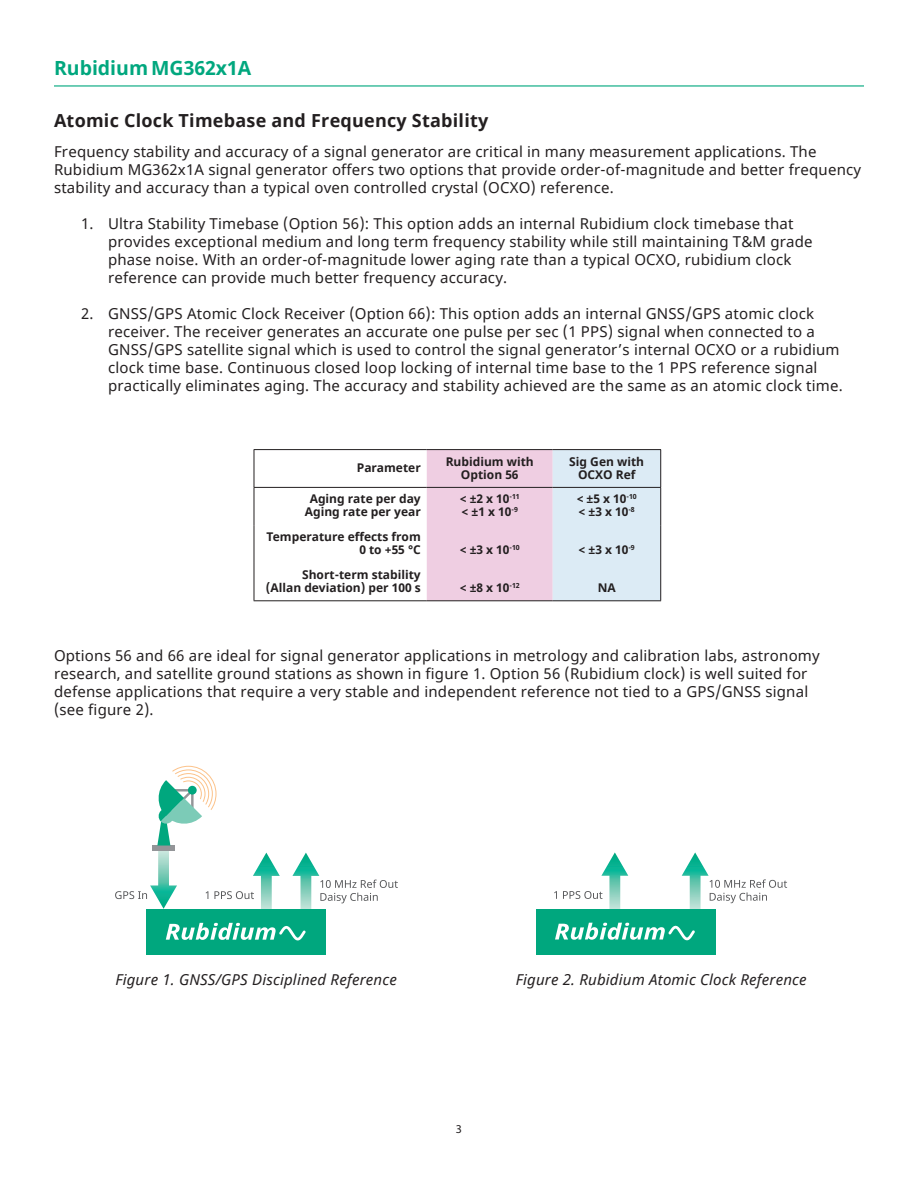
<style>
.page{position:relative;width:918px;height:1188px;background:#fff}
.page>*{position:absolute;margin:0;border:0;box-sizing:border-box;transform-origin:0 0}
.t1{font:700 19.5px "Noto Sans";color:#00a77e}
.Body_Text{font:700 18px "Noto Sans";letter-spacing:.015em;color:#231f20}
.Body_Text-2{font:15px/18px "Noto Sans";letter-spacing:.015em;color:#231f20}
.Body_Text-3{font:italic 15px "Noto Sans";letter-spacing:.015em;color:#231f20}
.t2{font:700 12px/12.8px "Noto Sans";color:#231f20;text-align:right}
.t3{font:12px "Myriad Pro";color:#231f20}
</style>
<div class="page">
<hr style="left:54px;top:85px;width:810px;height:2px;background:#00a77e">
<div style="left:146px;top:909px;width:180px;height:45px;background:#00a77e"></div>
<svg style="left:292px;top:853px;width:106px;height:56px"></svg>
<svg style="left:166px;top:923px;width:140px;height:17px"></svg>
<svg style="left:115px;top:766px;width:165px;height:143px"></svg>
<div style="left:536px;top:909px;width:179px;height:45px;background:#00a77e"></div>
<svg style="left:682px;top:852px;width:105px;height:58px"></svg>
<svg style="left:554px;top:891px;width:3px;height:8px"></svg>
<svg style="left:563px;top:852px;width:65px;height:57px"></svg>
<svg style="left:555px;top:923px;width:140px;height:17px"></svg>
<svg style="left:427px;top:450px;width:233px;height:150px"></svg>
<hr style="left:254px;top:449px;width:173px;height:1px;background:#231f20">
<hr style="left:254px;top:450px;width:1px;height:37px;background:#231f20">
<hr style="left:427px;top:449px;width:126px;height:1px;background:#231f20">
<hr style="left:553px;top:449px;width:108px;height:1px;background:#231f20">
<hr style="left:660px;top:450px;width:1px;height:37px;background:#231f20">
<hr style="left:254px;top:488px;width:1px;height:37px;background:#231f20">
<hr style="left:660px;top:488px;width:1px;height:37px;background:#231f20">
<hr style="left:254px;top:525px;width:1px;height:38px;background:#231f20">
<hr style="left:660px;top:525px;width:1px;height:38px;background:#231f20">
<hr style="left:254px;top:563px;width:1px;height:37px;background:#231f20">
<hr style="left:660px;top:563px;width:1px;height:37px;background:#231f20">
<hr style="left:254px;top:600px;width:173px;height:1px;background:#231f20">
<hr style="left:427px;top:600px;width:126px;height:1px;background:#231f20">
<hr style="left:553px;top:600px;width:108px;height:1px;background:#231f20">
<hr style="left:254px;top:487px;width:173px;height:1px;background:#231f20">
<hr style="left:427px;top:487px;width:126px;height:1px;background:#231f20">
<hr style="left:553px;top:487px;width:108px;height:1px;background:#231f20">
<p class="t1" style="left:54px;top:54px;width:199px">RubidiumMG362x1A</p>
<p class="Body_Text" style="left:54px;top:108px;width:436px">Atomic Clock Timebase and Frequency Stability</p>
<p class="Body_Text-2" style="left:54px;top:143px;width:809px">Frequency stability and accuracy of a signal generator are critical in many measurement applications. The<br>Rubidium MG362x1A signal generator offers two options that provide order-of-magnitude and better frequency stability and accuracy than a typical oven controlled crystal (OCXO) reference.</p>
<p class="Body_Text-2" style="left:108px;top:215px;width:706px;text-indent:-27px">1. Ultra Stability Timebase (Option 56): This option adds an internal Rubidium clock timebase that provides exceptional medium and long term frequency stability while still maintaining T&amp;M grade</p>
<p class="Body_Text-2" style="left:108px;top:251px;width:685px">phase noise. With an order-of-magnitude lower aging rate than a typical OCXO, rubidium clock</p>
<p class="Body_Text-2" style="left:108px;top:269px;width:401px">reference can provide much better frequency accuracy.</p>
<p class="Body_Text-2" style="left:108px;top:305px;width:736px;text-indent:-27px">2. GNSS/GPS Atomic Clock Receiver (Option 66): This option adds an internal GNSS/GPS atomic clock receiver. The receiver generates an accurate one pulse per sec (1 PPS) signal when connected to a GNSS/GPS satellite signal which is used to control the signal generator’s internal OCXO or a rubidium clock time base. Continuous closed loop locking of internal time base to the 1 PPS reference signal practically eliminates aging. The accuracy and stability achieved are the same as an atomic clock time.</p>
<p class="t2" style="left:357px;top:462px;width:65px">Parameter</p>
<p class="t2" style="left:310px;top:493px;width:113px">Aging rate per day</p>
<p class="t2" style="left:305px;top:506px;width:118px">Aging rate per year</p>
<p class="t2" style="left:446px;top:456px;width:90px">Rubidium with</p>
<p class="t2" style="left:461px;top:469px;width:59px">Option 56</p>
<p class="t2" style="left:460px;top:493px;width:62px">&lt; ±2 x 10<sup>-11</sup></p>
<p class="t2" style="left:462px;top:506px;width:58px">&lt; ±1 x 10<sup>-9</sup></p>
<p class="t2" style="left:569px;top:456px;width:76px">Sig Gen with</p>
<p class="t2" style="left:578px;top:469px;width:59px">OCXO Ref</p>
<p class="t2" style="left:577px;top:493px;width:62px">&lt; ±5 x 10<sup>-10</sup></p>
<p class="t2" style="left:579px;top:506px;width:58px">&lt; ±3 x 10<sup>-8</sup></p>
<p class="t2" style="left:266px;top:531px;width:156px">Temperature effects from</p>
<p class="t2" style="left:359px;top:544px;width:63px">0 to +55 °C</p>
<p class="t2" style="left:460px;top:544px;width:62px">&lt; ±3 x 10<sup>-10</sup></p>
<p class="t2" style="left:579px;top:544px;width:58px">&lt; ±3 x 10<sup>-9</sup></p>
<p class="t2" style="left:266px;top:569px;width:156px">Short-term stability (Allan deviation) per 100 s</p>
<p class="t2" style="left:460px;top:581px;width:62px">&lt; ±8 x 10<sup>-12</sup></p>
<p class="t2" style="left:598px;top:581px;width:20px">NA</p>
<p class="Body_Text-2" style="left:54px;top:647px;width:767px">Options 56 and 66 are ideal for signal generator applications in metrology and calibration labs, astronomy research, and satellite ground stations as shown in figure 1. Option 56 (Rubidium clock) is well suited for defense applications that require a very stable and independent reference not tied to a GPS/GNSS signal (see figure 2).</p>
<p class="Body_Text-3" style="left:115px;top:969px;width:283px">Figure 1. GNSS/GPS Disciplined Reference</p>
<p class="Body_Text-3" style="left:516px;top:969px;width:293px">Figure 2. Rubidium Atomic Clock Reference</p>
<p class="t3" style="left:456px;top:1122px;width:8px">3</p>
</div>
